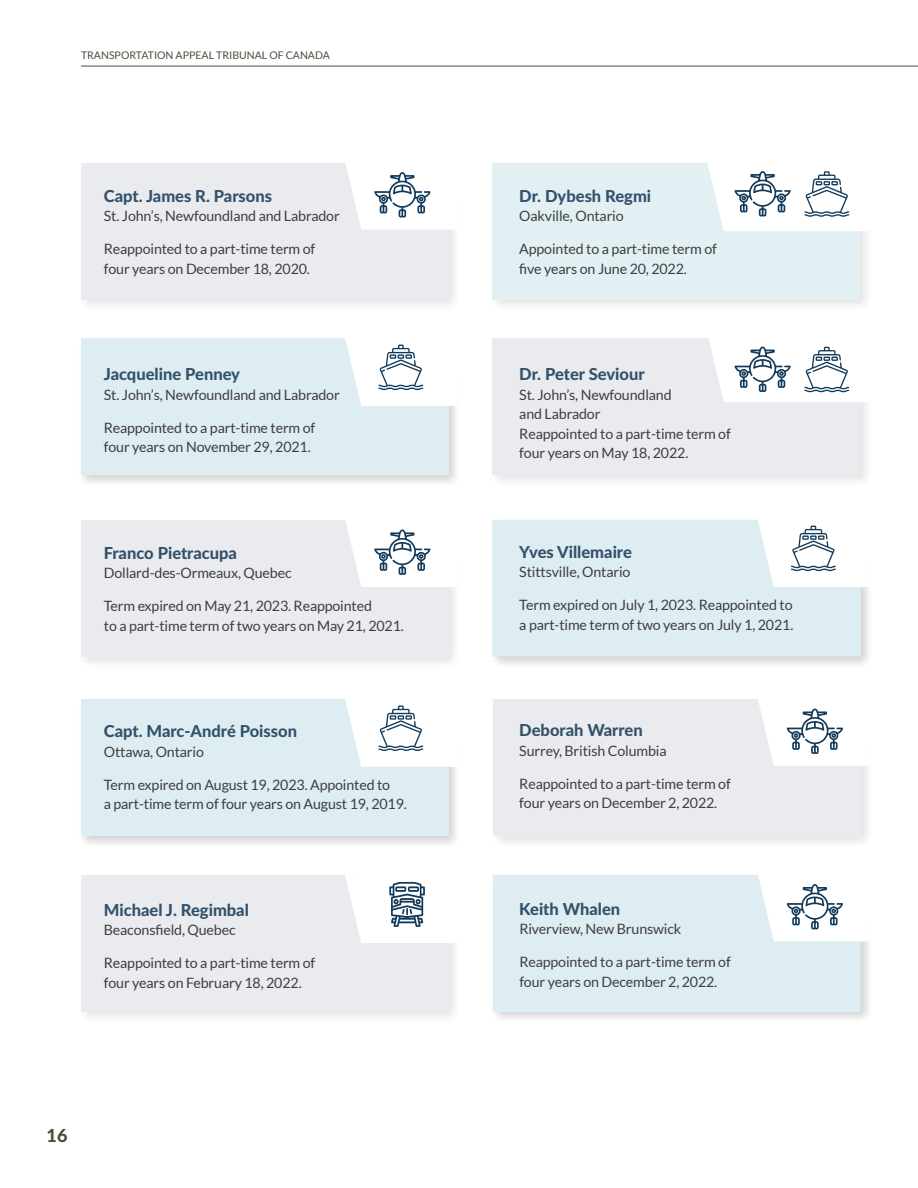
<style>
.page{position:relative;width:918px;height:1188px;background:#fff}
.page>*{position:absolute;margin:0;border:0;box-sizing:border-box;transform-origin:0 0}
.t1{font:800 18px "Lato";color:#52493d}
.t2{font:800 16.5px "Lato";color:#33516b}
.t3{font:14.25px/19.5px "Lato";letter-spacing:-.01em;color:#3e3e3f}
.t4{font:10.5px "Lato";color:#52493d}
</style>
<div class="page">
<hr style="left:81px;top:66px;width:837px;height:1px;background:#52493d">
<div style="left:78px;top:160px;width:383px;height:152px;background:#231f20;opacity:.75"></div>
<div style="left:81px;top:163px;width:367px;height:136px;background:#e9ebee"></div>
<div style="left:78px;top:517px;width:383px;height:153px;background:#231f20;opacity:.75"></div>
<div style="left:81px;top:520px;width:367px;height:137px;background:#e9ebee"></div>
<div style="left:490px;top:696px;width:384px;height:153px;background:#231f20;opacity:.75"></div>
<div style="left:494px;top:699px;width:367px;height:137px;background:#e9ebee"></div>
<div style="left:489px;top:160px;width:384px;height:152px;background:#231f20;opacity:.75"></div>
<div style="left:493px;top:163px;width:367px;height:136px;background:#e2f0f3"></div>
<div style="left:78px;top:872px;width:383px;height:152px;background:#231f20;opacity:.75"></div>
<div style="left:81px;top:875px;width:367px;height:136px;background:#e9ebee"></div>
<div style="left:489px;top:335px;width:384px;height:153px;background:#231f20;opacity:.75"></div>
<div style="left:493px;top:339px;width:367px;height:136px;background:#e9ebee"></div>
<div style="left:489px;top:872px;width:384px;height:152px;background:#231f20;opacity:.75"></div>
<div style="left:493px;top:875px;width:367px;height:136px;background:#deedf1"></div>
<div style="left:78px;top:335px;width:383px;height:153px;background:#231f20;opacity:.75"></div>
<div style="left:81px;top:339px;width:367px;height:136px;background:#deedf1"></div>
<div style="left:490px;top:516px;width:384px;height:153px;background:#231f20;opacity:.75"></div>
<div style="left:494px;top:520px;width:367px;height:136px;background:#deedf1"></div>
<div style="left:78px;top:696px;width:383px;height:153px;background:#231f20;opacity:.75"></div>
<div style="left:81px;top:699px;width:367px;height:137px;background:#deedf1"></div>
<svg style="left:345px;top:160px;width:116px;height:70px"></svg>
<svg style="left:345px;top:517px;width:116px;height:70px"></svg>
<svg style="left:758px;top:696px;width:116px;height:70px"></svg>
<svg style="left:758px;top:872px;width:115px;height:70px"></svg>
<svg style="left:345px;top:335px;width:116px;height:71px"></svg>
<svg style="left:758px;top:516px;width:116px;height:71px"></svg>
<svg style="left:345px;top:696px;width:116px;height:71px"></svg>
<svg style="left:345px;top:872px;width:116px;height:71px"></svg>
<svg style="left:707px;top:335px;width:166px;height:67px"></svg>
<svg style="left:707px;top:160px;width:166px;height:71px"></svg>
<p class="t4" style="left:81px;top:50px;width:250px">TRANSPORTATION APPEAL TRIBUNAL OF CANADA</p>
<p class="t2" style="left:104px;top:183px;width:170px">Capt. James R. Parsons</p>
<p class="t3" style="left:104px;top:206px;width:237px">St. John’s, Newfoundland and Labrador</p>
<p class="t3" style="left:104px;top:239px;width:213px">Reappointed to a part-time term of four years on December 18, 2020.</p>
<p class="t2" style="left:104px;top:362px;width:138px">Jacqueline Penney</p>
<p class="t3" style="left:104px;top:385px;width:237px">St. John’s, Newfoundland and Labrador</p>
<p class="t3" style="left:104px;top:418px;width:213px">Reappointed to a part-time term of four years on November 29, 2021.</p>
<p class="t2" style="left:104px;top:540px;width:135px">Franco Pietracupa</p>
<p class="t3" style="left:104px;top:563px;width:189px">Dollard-des-Ormeaux, Quebec</p>
<p class="t3" style="left:104px;top:596px;width:302px">Term expired on May 21, 2023. Reappointed<br>to a part-time term of two years on May 21, 2021.</p>
<p class="t2" style="left:104px;top:719px;width:195px">Capt. Marc-André Poisson</p>
<p class="t3" style="left:104px;top:742px;width:102px">Ottawa, Ontario</p>
<p class="t3" style="left:104px;top:775px;width:305px">Term expired on August 19, 2023. Appointed to<br>a part-time term of four years on August 19, 2019.</p>
<p class="t2" style="left:104px;top:897px;width:147px">Michael J. Regimbal</p>
<p class="t3" style="left:104px;top:920px;width:133px">Beaconsfield, Quebec</p>
<p class="t3" style="left:104px;top:953px;width:213px">Reappointed to a part-time term of four years on February 18, 2022.</p>
<p class="t1" style="left:47px;top:1122px;width:22px">16</p>
<p class="t2" style="left:519px;top:183px;width:133px">Dr. Dybesh Regmi</p>
<p class="t3" style="left:519px;top:206px;width:106px">Oakville, Ontario</p>
<p class="t3" style="left:519px;top:239px;width:199px">Appointed to a part-time term of five years on June 20, 2022.</p>
<p class="t2" style="left:519px;top:362px;width:127px">Dr. Peter Seviour</p>
<p class="t3" style="left:519px;top:385px;width:213px">St. John’s, Newfoundland<br>and Labrador<br>Reappointed to a part-time term of four years on May 18, 2022.</p>
<p class="t2" style="left:519px;top:540px;width:114px">Yves Villemaire</p>
<p class="t3" style="left:519px;top:562px;width:113px">Stittsville, Ontario</p>
<p class="t3" style="left:519px;top:595px;width:276px">Term expired on July 1, 2023. Reappointed to a part-time term of two years on July 1, 2021.</p>
<p class="t2" style="left:519px;top:718px;width:125px">Deborah Warren</p>
<p class="t3" style="left:519px;top:741px;width:149px">Surrey, British Columbia</p>
<p class="t3" style="left:519px;top:774px;width:213px">Reappointed to a part-time term of four years on December 2, 2022.</p>
<p class="t2" style="left:519px;top:897px;width:102px">Keith Whalen</p>
<p class="t3" style="left:519px;top:919px;width:164px">Riverview, New Brunswick</p>
<p class="t3" style="left:519px;top:952px;width:213px">Reappointed to a part-time term of four years on December 2, 2022.</p>
</div>
